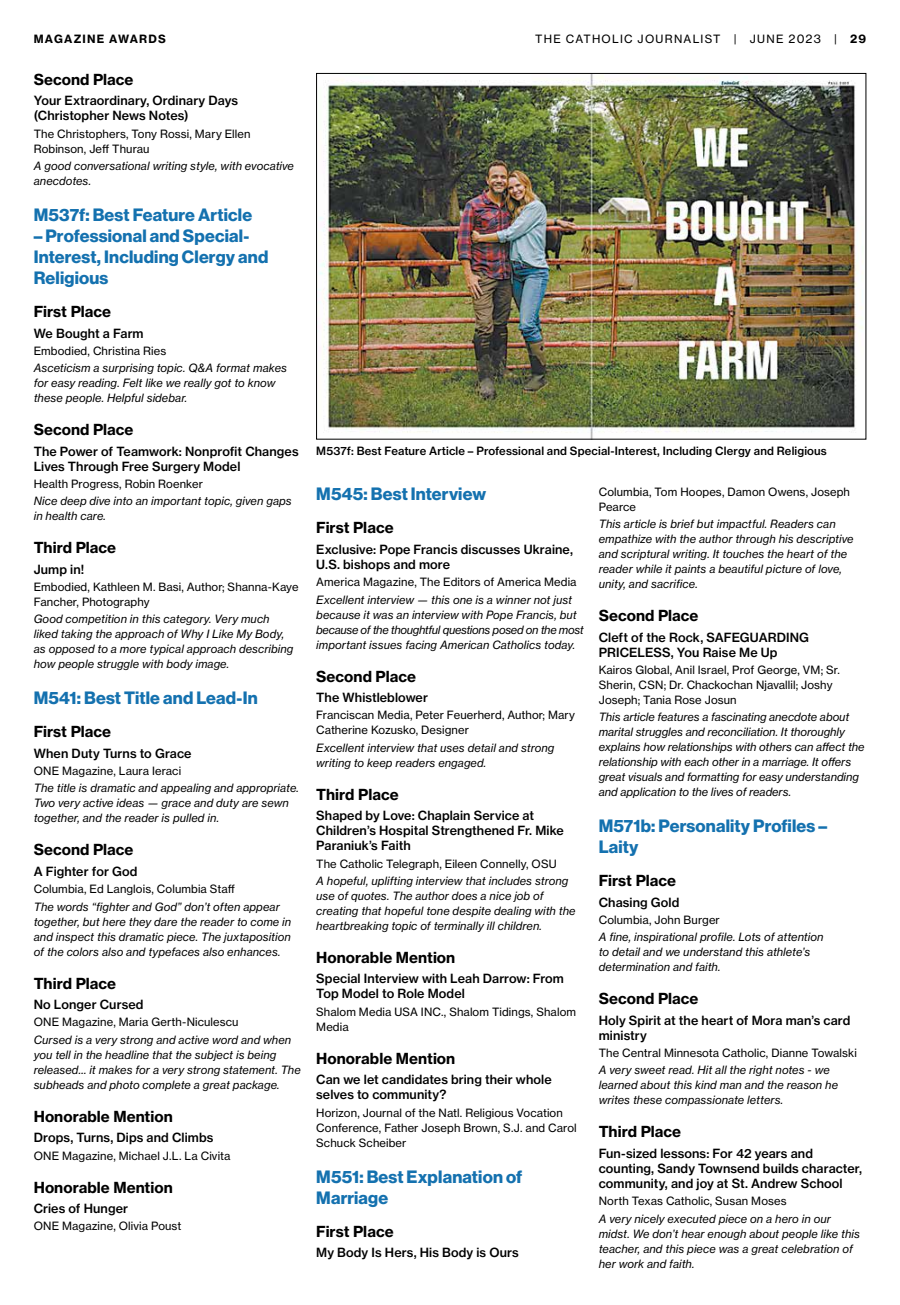
<style>
.page{position:relative;width:900px;height:1305px;background:#fff}
.page>*{position:absolute;margin:0;border:0;box-sizing:border-box;transform-origin:0 0}
.t1{font:17.5px/21px "N Haas Grotesk DS Pro 75 Bd";letter-spacing:.01em;color:#1471af}
.t2{font:15px "N Haas Grotesk TX Pro 75 Bd";color:#000}
.t3{font:12.5px/15px "N Haas Grotesk TX Pro 65 Md";letter-spacing:.01em;color:#000}
.t4{font:11.25px/15px "N Haas Grotesk TX Pro 56 It";letter-spacing:.005em;color:#000}
.t5{font:11.25px/15px "N Haas Grotesk TX Pro 55 Rg";letter-spacing:.01em;color:#000}
.t6{font:11.25px "N Haas Grotesk TX Pro 65 Md";letter-spacing:.01em;color:#000}
.t7{font:11.25px "N Haas Grotesk TX Pro 55 Rg";letter-spacing:.11em;color:#000}
.t8{font:11.25px "N Haas Grotesk TX Pro 75 Bd";letter-spacing:.105em;color:#000}
.s1{font-family:"N Haas Grotesk TX Pro 75 Bd"}
</style>
<div class="page">
<img style="left:319px;top:75px;width:544px;height:362px">
<p class="t8" style="left:34px;top:31px;width:134px">MAGAZINE AWARDS</p>
<p class="t7" style="left:535px;top:32px;width:332px">THE CATHOLIC JOURNALIST | JUNE 2023 | <span class="s1">29</span></p>
<h2 class="t2" style="left:34px;top:70px;width:101px">Second Place</h2>
<p class="t3" style="left:34px;top:93px;width:206px">Your Extraordinary, Ordinary Days (Christopher News Notes)</p>
<p class="t5" style="left:34px;top:126px;width:218px">The Christophers, Tony Rossi, Mary Ellen<br>Robinson, Jeff Thurau</p>
<p class="t4" style="left:34px;top:158px;width:262px">A good conversational writing style, with evocative anecdotes.</p>
<h1 class="t1" style="left:34px;top:205px;width:220px">M537f: Best Feature Article</h1>
<h1 class="t1" style="left:34px;top:226px;width:236px">– Professional and Special-<br>Interest, Including Clergy and<br>Religious</h1>
<h2 class="t2" style="left:34px;top:302px;width:79px">First Place</h2>
<p class="t3" style="left:34px;top:325px;width:111px">We Bought a Farm</p>
<p class="t5" style="left:34px;top:343px;width:134px">Embodied, Christina Ries</p>
<p class="t4" style="left:34px;top:360px;width:255px">Asceticism a surprising topic. Q&amp;A format makes for easy reading. Felt like we really got to know these people. Helpful sidebar.</p>
<h2 class="t2" style="left:34px;top:420px;width:101px">Second Place</h2>
<p class="t3" style="left:34px;top:444px;width:266px">The Power of Teamwork: Nonprofit Changes<br>Lives Through Free Surgery Model</p>
<p class="t5" style="left:34px;top:476px;width:171px">Health Progress, Robin Roenker</p>
<p class="t4" style="left:34px;top:494px;width:260px">Nice deep dive into an important topic, given gaps in health care.</p>
<h2 class="t2" style="left:34px;top:538px;width:84px">Third Place</h2>
<p class="t3" style="left:34px;top:562px;width:52px">Jump in!</p>
<p class="t5" style="left:34px;top:579px;width:266px">Embodied, Kathleen M. Basi, Author; Shanna-Kaye<br>Fancher, Photography</p>
<p class="t4" style="left:34px;top:612px;width:261px">Good competition in this category. Very much liked taking the approach of Why I Like My Body, as opposed to a more typical approach describing how people struggle with body image.</p>
<h1 class="t1" style="left:34px;top:688px;width:225px">M541: Best Title and Lead-In</h1>
<h2 class="t2" style="left:34px;top:722px;width:79px">First Place</h2>
<p class="t3" style="left:34px;top:746px;width:159px">When Duty Turns to Grace</p>
<p class="t5" style="left:34px;top:764px;width:149px">ONE Magazine, Laura Ieraci</p>
<p class="t4" style="left:34px;top:781px;width:267px">The title is dramatic and appealing and appropriate.<br>Two very active ideas — grace and duty are sewn together, and the reader is pulled in.</p>
<h2 class="t2" style="left:34px;top:840px;width:101px">Second Place</h2>
<p class="t3" style="left:34px;top:864px;width:105px">A Fighter for God</p>
<p class="t5" style="left:34px;top:882px;width:203px">Columbia, Ed Langlois, Columbia Staff</p>
<p class="t4" style="left:34px;top:899px;width:259px">The words “fighter and God” don’t often appear together, but here they dare the reader to come in and inspect this dramatic piece. The juxtaposition of the colors also and typefaces also enhances.</p>
<h2 class="t2" style="left:34px;top:974px;width:84px">Third Place</h2>
<p class="t3" style="left:34px;top:997px;width:111px">No Longer Cursed</p>
<p class="t5" style="left:34px;top:1015px;width:206px">ONE Magazine, Maria Gerth-Niculescu</p>
<p class="t4" style="left:34px;top:1032px;width:269px">Cursed is a very strong and active word and when you tell in the headline that the subject is being released... it makes for a very strong statement. The subheads and photo complete a great package.</p>
<h2 class="t2" style="left:34px;top:1107px;width:141px">Honorable Mention</h2>
<p class="t3" style="left:34px;top:1130px;width:181px">Drops, Turns, Dips and Climbs</p>
<p class="t5" style="left:34px;top:1148px;width:198px">ONE Magazine, Michael J.L. La Civita</p>
<h2 class="t2" style="left:34px;top:1178px;width:141px">Honorable Mention</h2>
<p class="t3" style="left:34px;top:1201px;width:96px">Cries of Hunger</p>
<p class="t5" style="left:34px;top:1219px;width:149px">ONE Magazine, Olivia Poust</p>
<p class="t6" style="left:316px;top:444px;width:512px">M537f: Best Feature Article – Professional and Special-Interest, Including Clergy and Religious</p>
<p class="t5" style="left:599px;top:484px;width:253px">Columbia, Tom Hoopes, Damon Owens, Joseph<br>Pearce</p>
<p class="t4" style="left:599px;top:516px;width:256px">This article is brief but impactful. Readers can empathize with the author through his descriptive and scriptural writing. It touches the heart of the reader while it paints a beautiful picture of love, unity, and sacrifice.</p>
<h2 class="t2" style="left:599px;top:606px;width:101px">Second Place</h2>
<p class="t3" style="left:599px;top:630px;width:212px">Cleft of the Rock, SAFEGUARDING<br>PRICELESS, You Raise Me Up</p>
<p class="t5" style="left:599px;top:662px;width:243px">Kairos Global, Anil Israel, Prof George, VM; Sr.<br>Sherin, CSN; Dr. Chackochan Njavallil; Joshy<br>Joseph; Tania Rose Josun</p>
<p class="t4" style="left:599px;top:710px;width:267px">This article features a fascinating anecdote about marital struggles and reconciliation. It thoroughly explains how relationships with others can affect the relationship with each other in a marriage. It offers great visuals and formatting for easy understanding and application to the lives of readers.</p>
<h1 class="t1" style="left:599px;top:816px;width:230px">M571b: Personality Profiles –<br>Laity</h1>
<h2 class="t2" style="left:599px;top:871px;width:79px">First Place</h2>
<p class="t3" style="left:599px;top:895px;width:82px">Chasing Gold</p>
<p class="t5" style="left:599px;top:912px;width:123px">Columbia, John Burger</p>
<p class="t4" style="left:599px;top:930px;width:226px">A fine, inspirational profile. Lots of attention to detail and we understand this athlete’s determination and faith.</p>
<h2 class="t2" style="left:599px;top:989px;width:101px">Second Place</h2>
<p class="t3" style="left:599px;top:1013px;width:253px">Holy Spirit at the heart of Mora man’s card ministry</p>
<p class="t5" style="left:599px;top:1046px;width:260px">The Central Minnesota Catholic, Dianne Towalski</p>
<p class="t4" style="left:599px;top:1063px;width:241px">A very sweet read. Hit all the right notes - we learned about this kind man and the reason he writes these compassionate letters.</p>
<h2 class="t2" style="left:599px;top:1122px;width:84px">Third Place</h2>
<p class="t3" style="left:599px;top:1146px;width:265px">Fun-sized lessons: For 42 years and counting, Sandy Townsend builds character, community, and joy at St. Andrew School</p>
<p class="t5" style="left:599px;top:1194px;width:189px">North Texas Catholic, Susan Moses</p>
<p class="t4" style="left:599px;top:1211px;width:263px">A very nicely executed piece on a hero in our midst. We don’t hear enough about people like this teacher, and this piece was a great celebration of her work and faith.</p>
<h1 class="t1" style="left:316px;top:484px;width:171px">M545: Best Interview</h1>
<h2 class="t2" style="left:316px;top:519px;width:79px">First Place</h2>
<p class="t3" style="left:316px;top:542px;width:258px">Exclusive: Pope Francis discusses Ukraine,<br>U.S. bishops and more</p>
<p class="t5" style="left:316px;top:575px;width:262px">America Magazine, The Editors of America Media</p>
<p class="t4" style="left:316px;top:592px;width:269px">Excellent interview — this one is a winner not just because it was an interview with Pope Francis, but because of the thoughtful questions posed on the most important issues facing American Catholics today.</p>
<h2 class="t2" style="left:316px;top:667px;width:101px">Second Place</h2>
<p class="t3" style="left:316px;top:690px;width:113px">The Whistleblower</p>
<p class="t5" style="left:316px;top:708px;width:260px">Franciscan Media, Peter Feuerherd, Author; Mary<br>Catherine Kozusko, Designer</p>
<p class="t4" style="left:316px;top:740px;width:240px">Excellent interview that uses detail and strong writing to keep readers engaged.</p>
<h2 class="t2" style="left:316px;top:785px;width:84px">Third Place</h2>
<p class="t3" style="left:316px;top:808px;width:249px">Shaped by Love: Chaplain Service at<br>Children’s Hospital Strengthened Fr. Mike<br>Paraniuk’s Faith</p>
<p class="t5" style="left:316px;top:856px;width:242px">The Catholic Telegraph, Eileen Connelly, OSU</p>
<p class="t4" style="left:316px;top:873px;width:261px">A hopeful, uplifting interview that includes strong use of quotes. The author does a nice job of creating that hopeful tone despite dealing with the heartbreaking topic of terminally ill children.</p>
<h2 class="t2" style="left:316px;top:948px;width:141px">Honorable Mention</h2>
<p class="t3" style="left:316px;top:971px;width:249px">Special Interview with Leah Darrow: From<br>Top Model to Role Model</p>
<p class="t5" style="left:316px;top:1004px;width:261px">Shalom Media USA INC., Shalom Tidings, Shalom<br>Media</p>
<h2 class="t2" style="left:316px;top:1049px;width:141px">Honorable Mention</h2>
<p class="t3" style="left:316px;top:1072px;width:237px">Can we let candidates bring their whole selves to community?</p>
<p class="t5" style="left:316px;top:1105px;width:262px">Horizon, Journal of the Natl. Religious Vocation<br>Conference, Father Joseph Brown, S.J. and Carol<br>Schuck Scheiber</p>
<h1 class="t1" style="left:316px;top:1166px;width:207px">M551: Best Explanation of<br>Marriage</h1>
<h2 class="t2" style="left:316px;top:1222px;width:79px">First Place</h2>
<p class="t3" style="left:316px;top:1245px;width:204px">My Body Is Hers, His Body is Ours</p>
</div>
